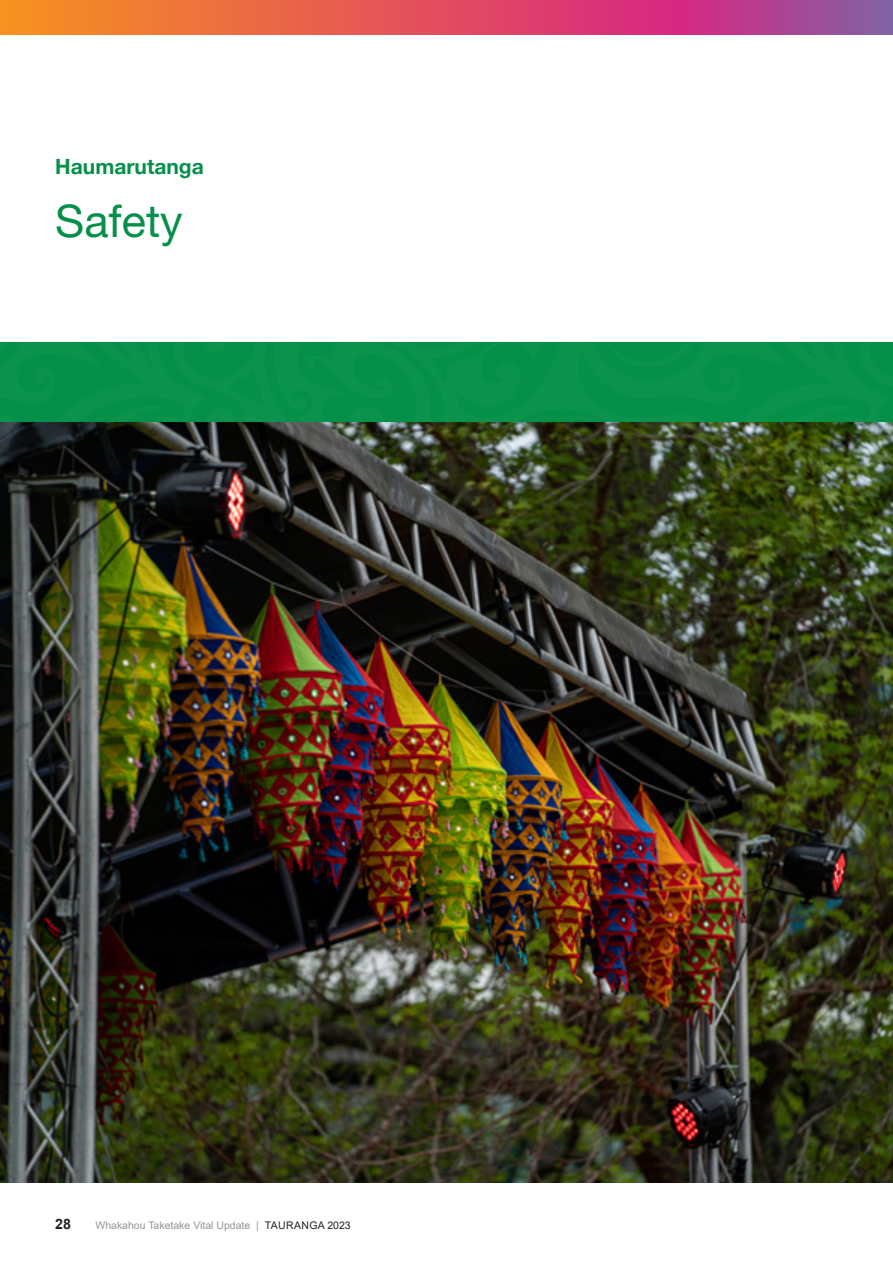
<style>
.page{position:relative;width:893px;height:1263px;background:#fff}
.page>*{position:absolute;margin:0;border:0;box-sizing:border-box;transform-origin:0 0}
.Heading_A{font:45px "Helvetica Neue LT Pro";color:#049049}
.Subhead_3{font:700 21px "Helvetica Neue LT Pro";color:#049049}
.t1{font:700 14.25px "Arial";color:#231f20}
.t2{font:10.5px "Arial";color:#939598}
.s1{color:#231f20}
</style>
<div class="page">
<svg style="left:0;top:0;width:893px;height:34px"></svg>
<img style="left:0;top:422px;width:893px;height:760px">
<div style="left:7px;top:342px;width:594px;height:80px;background:#0a924d"></div>
<div style="left:0;top:342px;width:101px;height:62px;background:#049049"></div>
<svg style="left:206px;top:408px;width:29px;height:14px"></svg>
<svg style="left:0;top:415px;width:20px;height:7px"></svg>
<svg style="left:109px;top:401px;width:71px;height:21px"></svg>
<div style="left:304px;top:342px;width:176px;height:80px;background:#09924c"></div>
<div style="left:601px;top:342px;width:292px;height:80px;background:#049049"></div>
<p class="Subhead_3" style="left:55px;top:154px;width:150px">Haumarutanga</p>
<p class="Heading_A" style="left:55px;top:193px;width:129px">Safety</p>
<h3 class="t1" style="left:55px;top:1214px;width:17px">28</h3>
<p class="t2" style="left:95px;top:1218px;width:257px">Whakahou Taketake Vital Update | <span class="s1">TAURANGA 2023</span></p>
</div>
